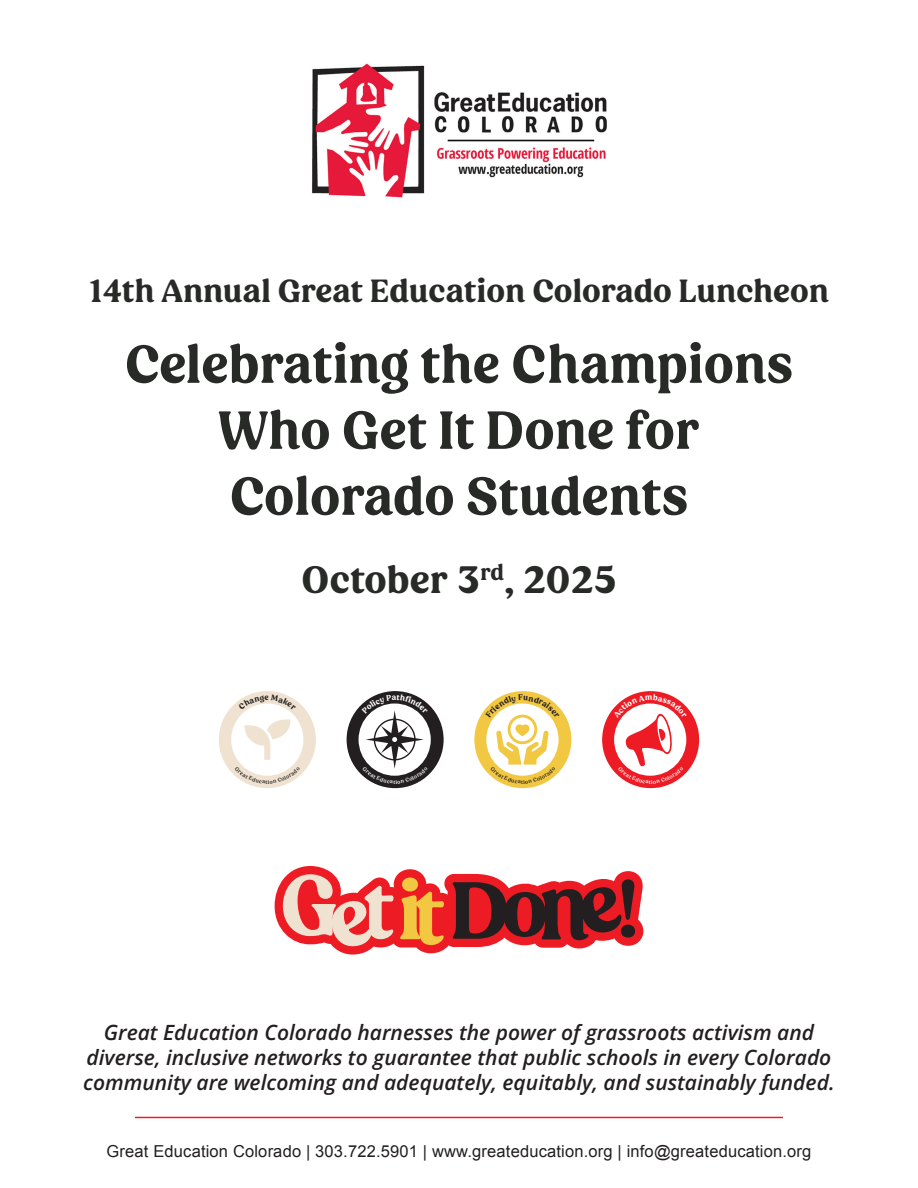
<style>
.page{position:relative;width:918px;height:1188px;background:#fff}
.page>*{position:absolute;margin:0;border:0;box-sizing:border-box;transform-origin:0 0}
.t1{font:700 52.5px/66px "Peachi";letter-spacing:.01em;color:#282a28;text-align:center}
.t2{font:700 37.5px "Peachi";letter-spacing:.01em;color:#282a28}
.t3{font:700 31.5px "Peachi";letter-spacing:.01em;color:#282a28}
.t4{font:italic 600 21px/25.2px "Open Sans";color:#231f20;text-align:center}
.t5{font:16.5px "Arial";letter-spacing:.01em;color:#231f20}
</style>
<div class="page">
<div style="left:602px;top:691px;width:97px;height:97px;background:#ed1c24;border-radius:50%"></div>
<div style="left:219px;top:691px;width:97px;height:97px;background:#f0e2d0;border-radius:50%"></div>
<div style="left:231px;top:704px;width:72px;height:72px;background:#fff;border-radius:50%"></div>
<svg style="left:244px;top:719px;width:46px;height:41px"></svg>
<div style="left:474px;top:691px;width:97px;height:97px;background:#f2c741;border-radius:50%"></div>
<div style="left:347px;top:691px;width:97px;height:97px;background:#231f20;border-radius:50%"></div>
<div style="left:359px;top:704px;width:72px;height:72px;background:#fff;border-radius:50%"></div>
<hr style="left:135px;top:1117px;width:648px;height:1px;background:#ee1d23">
<svg style="left:275px;top:866px;width:368px;height:89px"></svg>
<img style="left:312px;top:63px;width:295px;height:135px">
<svg style="left:613px;top:694px;width:74px;height:90px"></svg>
<svg style="left:238px;top:695px;width:57px;height:15px"></svg>
<svg style="left:235px;top:766px;width:64px;height:18px"></svg>
<svg style="left:485px;top:695px;width:74px;height:89px"></svg>
<svg style="left:362px;top:695px;width:66px;height:89px"></svg>
<p class="t3" style="left:89px;top:272px;width:741px">14th Annual Great Education Colorado Luncheon</p>
<p class="t1" style="left:125px;top:332px;width:670px">Celebrating the Champions<br>Who Get It Done for<br>Colorado Students</p>
<p class="t2" style="left:302px;top:558px;width:316px">October 3<sup>rd</sup>, 2025</p>
<p class="t4" style="left:83px;top:1019px;width:753px">Great Education Colorado harnesses the power of grassroots activism and diverse, inclusive networks to guarantee that public schools in every Colorado community are welcoming and adequately, equitably, and sustainably funded.</p>
<p class="t5" style="left:107px;top:1140px;width:706px">Great Education Colorado | 303.722.5901 | www.greateducation.org | info@greateducation.org</p>
</div>
